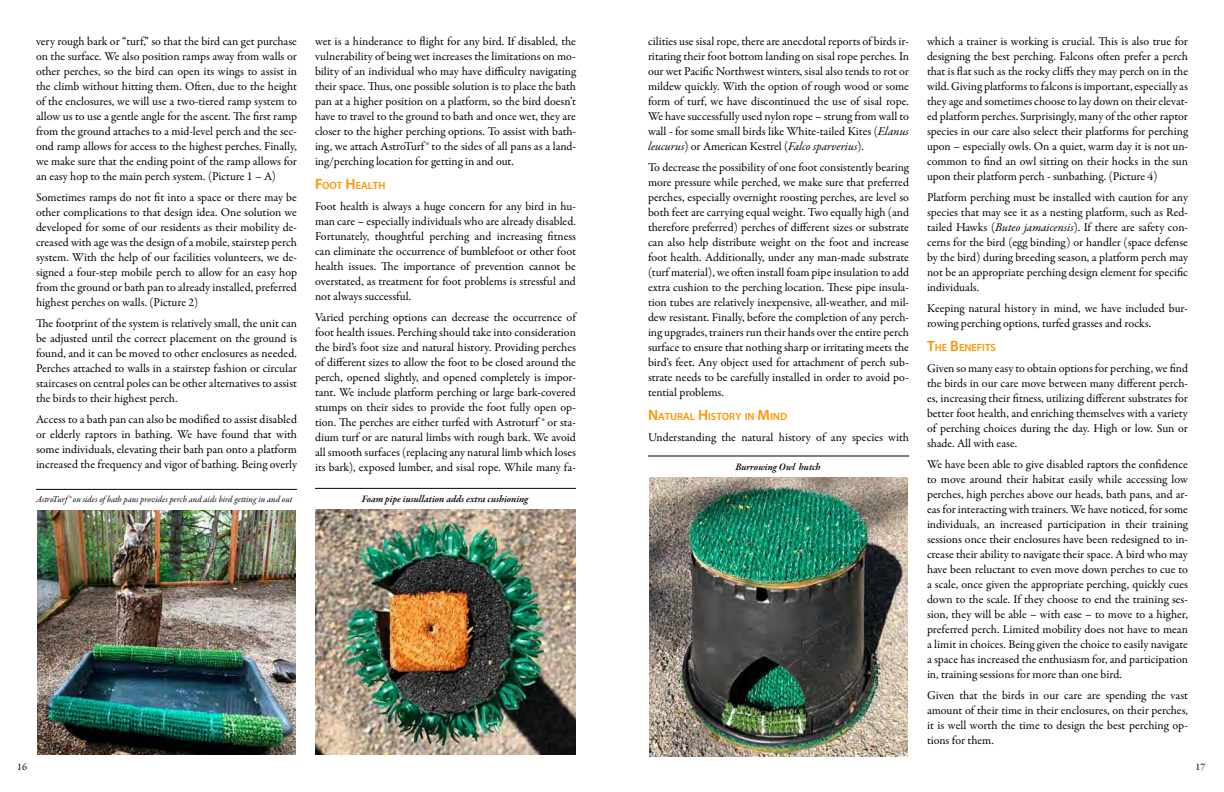
<style>
.page{position:relative;width:1224px;height:792px;background:#fff}
.page>*{position:absolute;margin:0;border:0;box-sizing:border-box;transform-origin:0 0}
.t1{font:12px/15px "Garamond Premr Pro";letter-spacing:-.005em;color:#000;text-align:justify}
.t2{font:600 10.5px "Myriad Pro";color:#ff9300}
.t3{font:italic 600 10px "Garamond Premr Pro";color:#000}
.t4{font:10px "Garamond Premr Pro";color:#000}
.t5{font:italic 9px "Garamond Premr Pro";color:#000}
.s1{font-size:15px}
.s2{font-style:italic}
</style>
<div class="page">
<img style="left:37px;top:511px;width:259px;height:244px">
<img style="left:315px;top:510px;width:261px;height:245px">
<img style="left:649px;top:477px;width:259px;height:280px">
<hr style="left:648px;top:456px;width:261px;height:1px;background:#000001">
<hr style="left:315px;top:488px;width:261px;height:1px;background:#000001">
<hr style="left:36px;top:489px;width:261px;height:1px;background:#000001">
<p class="t1" style="left:36px;top:34px;width:263px">very rough bark or “turf,” so that the bird can get purchase on the surface. We also position ramps away from walls or other perches, so the bird can open its wings to assist in the climb without hitting them. Often, due to the height of the enclosures, we will use a two-tiered ramp system to allow us to use a gentle angle for the ascent. The first ramp from the ground attaches to a mid-level perch and the sec&shy;ond ramp allows for access to the highest perches. Finally, we make sure that the ending point of the ramp allows for an easy hop to the main perch system. (Picture 1 – A)</p>
<p class="t1" style="left:36px;top:190px;width:263px">Sometimes ramps do not fit into a space or there may be other complications to that design idea. One solution we developed for some of our residents as their mobility de&shy;creased with age was the design of a mobile, stairstep perch system. With the help of our facilities volunteers, we de&shy;signed a four-step mobile perch to allow for an easy hop from the ground or bath pan to already installed, preferred highest perches on walls. (Picture 2)</p>
<p class="t1" style="left:36px;top:316px;width:263px">The footprint of the system is relatively small, the unit can be adjusted until the correct placement on the ground is found, and it can be moved to other enclosures as needed.<br>Perches attached to walls in a stairstep fashion or circular staircases on central poles can be other alternatives to assist the birds to their highest perch.</p>
<p class="t1" style="left:36px;top:412px;width:263px">Access to a bath pan can also be modified to assist disabled or elderly raptors in bathing. We have found that with some individuals, elevating their bath pan onto a platform increased the frequency and vigor of bathing. Being overly</p>
<p class="t1" style="left:315px;top:34px;width:263px">wet is a hinderance to flight for any bird. If disabled, the vulnerability of being wet increases the limitations on mo&shy;bility of an individual who may have difficulty navigating their space. Thus, one possible solution is to place the bath pan at a higher position on a platform, so the bird doesn’t have to travel to the ground to bath and once wet, they are closer to the higher perching options. To assist with bath&shy;ing, we attach AstroTurf ® to the sides of all pans as a land&shy;ing/perching location for getting in and out.</p>
<p class="t2" style="left:315px;top:178px;width:72px"><span class="s1">F</span>OOT <span class="s1">H</span> EALTH</p>
<p class="t1" style="left:315px;top:199px;width:263px">Foot health is always a huge concern for any bird in hu&shy;man care – especially individuals who are already disabled.<br>Fortunately, thoughtful perching and increasing fitness can eliminate the occurrence of bumblefoot or other foot health issues. The importance of prevention cannot be overstated, as treatment for foot problems is stressful and not always successful.</p>
<p class="t1" style="left:315px;top:310px;width:263px">Varied perching options can decrease the occurrence of foot health issues. Perching should take into consideration the bird’s foot size and natural history. Providing perches of different sizes to allow the foot to be closed around the perch, opened slightly, and opened completely is impor&shy;tant. We include platform perching or large bark-covered stumps on their sides to provide the foot fully open op&shy;tion. The perches are either turfed with Astroturf ® or sta&shy;dium turf or are natural limbs with rough bark. We avoid all smooth surfaces (replacing any natural limb which loses its bark), exposed lumber, and sisal rope. While many fa-</p>
<p class="t5" style="left:36px;top:494px;width:258px">AstroTurf ® on sides of bath pans provides perch and aids bird getting in and out</p>
<p class="t3" style="left:362px;top:493px;width:168px">Foam pipe iusullation adds extra cushioning</p>
<p class="t1" style="left:648px;top:34px;width:263px">cilities use sisal rope, there are anecdotal reports of birds ir&shy;ritating their foot bottom landing on sisal rope perches. In our wet Pacific Northwest winters, sisal also tends to rot or mildew quickly. With the option of rough wood or some form of turf, we have discontinued the use of sisal rope.<br>We have successfully used nylon rope – strung from wall to wall - for some small birds like White-tailed Kites (<span class="s2">Elanus leucurus</span>) or American Kestrel (<span class="s2">Falco sparverius</span>).</p>
<p class="t1" style="left:648px;top:160px;width:263px">To decrease the possibility of one foot consistently bearing more pressure while perched, we make sure that preferred perches, especially overnight roosting perches, are level so both feet are carrying equal weight. Two equally high (and therefore preferred) perches of different sizes or substrate can also help distribute weight on the foot and increase foot health. Additionally, under any man-made substrate (turf material), we often install foam pipe insulation to add extra cushion to the perching location. These pipe insula&shy;tion tubes are relatively inexpensive, all-weather, and mil&shy;dew resistant. Finally, before the completion of any perch&shy;ing upgrades, trainers run their hands over the entire perch surface to ensure that nothing sharp or irritating meets the bird’s feet. Any object used for attachment of perch sub&shy;strate needs to be carefully installed in order to avoid po&shy;tential problems.</p>
<p class="t2" style="left:648px;top:409px;width:141px"><span class="s1">N</span>ATURAL <span class="s1">H</span> ISTORY IN <span class="s1">M</span>IND</p>
<p class="t1" style="left:648px;top:430px;width:263px">Understanding the natural history of any species with</p>
<p class="t3" style="left:736px;top:460px;width:87px">Burrowing Owl hutch</p>
<p class="t1" style="left:927px;top:34px;width:263px">which a trainer is working is crucial. This is also true for designing the best perching. Falcons often prefer a perch that is flat such as the rocky cliffs they may perch on in the wild. Giving platforms to falcons is important, especially as they age and sometimes choose to lay down on their elevat&shy;ed platform perches. Surprisingly, many of the other raptor species in our care also select their platforms for perching upon – especially owls. On a quiet, warm day it is not un&shy;common to find an owl sitting on their hocks in the sun upon their platform perch - sunbathing. (Picture 4)</p>
<p class="t1" style="left:927px;top:190px;width:263px">Platform perching must be installed with caution for any species that may see it as a nesting platform, such as Red&shy;tailed Hawks (<span class="s2">Buteo jamaicensis</span>). If there are safety con&shy;cerns for the bird (egg binding) or handler (space defense by the bird) during breeding season, a platform perch may not be an appropriate perching design element for specific individuals.</p>
<p class="t1" style="left:927px;top:301px;width:262px">Keeping natural history in mind, we have included bur&shy;rowing perching options, turfed grasses and rocks.</p>
<p class="t2" style="left:927px;top:340px;width:70px"><span class="s1">T</span>HE <span class="s1">B</span>ENEFITS</p>
<p class="t1" style="left:927px;top:361px;width:263px">Given so many easy to obtain options for perching, we find the birds in our care move between many different perch&shy;es, increasing their fitness, utilizing different substrates for better foot health, and enriching themselves with a variety of perching choices during the day. High or low. Sun or shade. All with ease.</p>
<p class="t1" style="left:927px;top:457px;width:263px">We have been able to give disabled raptors the confidence to move around their habitat easily while accessing low perches, high perches above our heads, bath pans, and ar&shy;eas for interacting with trainers. We have noticed, for some individuals, an increased participation in their training sessions once their enclosures have been redesigned to in&shy;crease their ability to navigate their space. A bird who may have been reluctant to even move down perches to cue to a scale, once given the appropriate perching, quickly cues down to the scale. If they choose to end the training ses&shy;sion, they will be able – with ease – to move to a higher, preferred perch. Limited mobility does not have to mean a limit in choices. Being given the choice to easily navigate a space has increased the enthusiasm for, and participation in, training sessions for more than one bird.</p>
<p class="t1" style="left:927px;top:688px;width:263px">Given that the birds in our care are spending the vast amount of their time in their enclosures, on their perches, it is well worth the time to design the best perching op&shy;tions for them.</p>
<p class="t4" style="left:17px;top:761px;width:11px">16</p>
<p class="t4" style="left:1196px;top:761px;width:11px">17</p>
</div>
